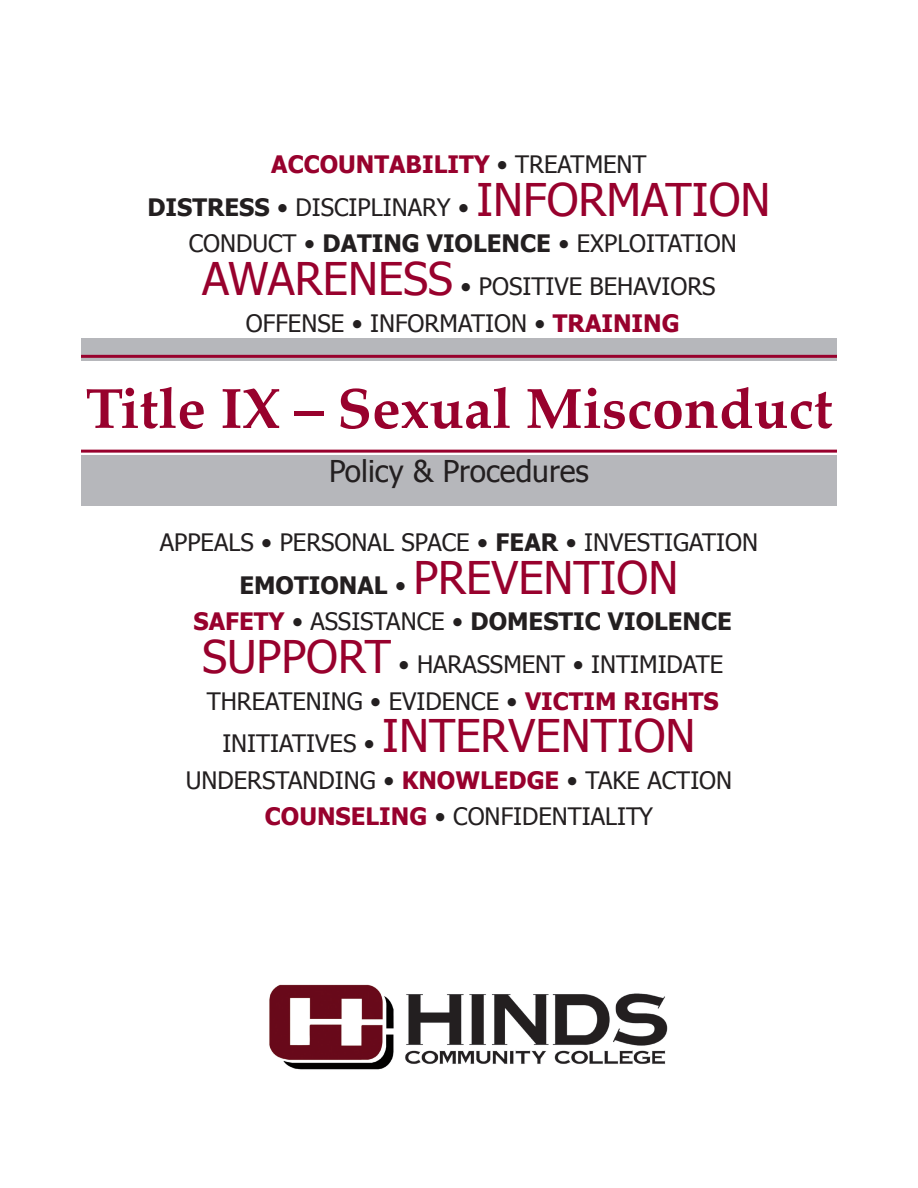
<style>
.page{position:relative;width:918px;height:1188px;background:#fff}
.page>*{position:absolute;margin:0;border:0;box-sizing:border-box;transform-origin:0 0}
.t1{font:700 57px "Palatino";color:#98012d}
.t2{font:45px "Tahoma";color:#98012d}
.t3{font:30px "Tahoma";color:#231f20}
.t4{font:24px/42.6px "Tahoma";color:#231f20;text-align:center}
.s1{font-weight:700;color:#98012d}
.s2{font-weight:700}
.s3{font-size:45px;color:#98012d}
.s4{font-weight:700;font-size:24px;color:#231f20}
.s5{font-size:24px;color:#231f20}
</style>
<div class="page">
<div style="left:81px;top:338px;width:756px;height:167px;background:#b6b7bb"></div>
<img style="left:269px;top:984px;width:399px;height:86px">
<div style="left:70px;top:361px;width:784px;height:94px;background:#fff"></div>
<hr style="left:81px;top:355px;width:756px;height:3px;background:#98012d">
<hr style="left:81px;top:450px;width:756px;height:3px;background:#98012d">
<p class="t4" style="left:147px;top:142px;width:625px"><span class="s1">ACCOUNTABILITY</span> • TREATMENT<br><span class="s2">DISTRESS</span> • DISCIPLINARY • <span class="s3">INFORMATION</span></p>
<p class="t4" style="left:189px;top:221px;width:549px">CONDUCT • <span class="s2">DATING VIOLENCE</span> • EXPLOITATION<br><span class="s3">AWARENESS</span> • POSITIVE BEHAVIORS</p>
<p class="t4" style="left:246px;top:300px;width:435px">OFFENSE • INFORMATION • <span class="s1">TRAINING</span></p>
<h1 class="t1" style="left:85px;top:373px;width:749px">Title IX – Sexual Misconduct</h1>
<p class="t3" style="left:329px;top:451px;width:261px">Policy &amp; Procedures</p>
<p class="t4" style="left:160px;top:520px;width:600px">APPEALS • PERSONAL SPACE • <span class="s2">FEAR</span> • INVESTIGATION</p>
<h2 class="t2" style="left:239px;top:547px;width:441px"><span class="s4">EMOTIONAL</span> <span class="s5">•</span> PREVENTION</h2>
<p class="t4" style="left:193px;top:599px;width:540px"><span class="s1">SAFETY</span> • ASSISTANCE • <span class="s2">DOMESTIC VIOLENCE<br></span><span class="s3">SUPPORT</span> • HARASSMENT • INTIMIDATE</p>
<p class="t4" style="left:207px;top:678px;width:513px">THREATENING • EVIDENCE • <span class="s1">VICTIM RIGHTS<br></span>INITIATIVES • <span class="s3">INTERVENTION</span></p>
<p class="t4" style="left:186px;top:761px;width:548px;line-height:36.6px">UNDERSTANDING • <span class="s1">KNOWLEDGE</span> • TAKE ACTION<br><span class="s1">COUNSELING</span> • CONFIDENTIALITY</p>
</div>
